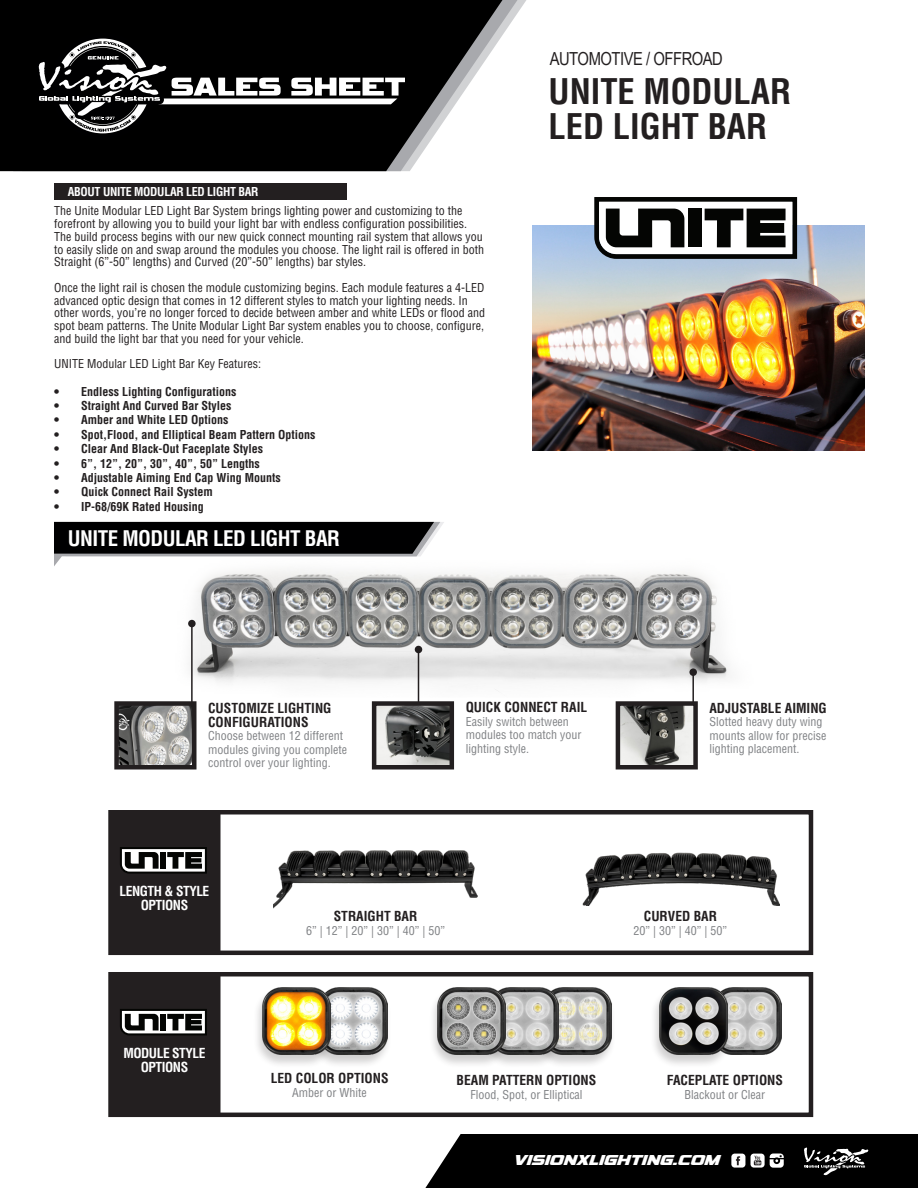
<style>
.page{position:relative;width:918px;height:1188px;background:#fff}
.page>*{position:absolute;margin:0;border:0;box-sizing:border-box;transform-origin:0 0}
.t1{font:700 condensed 34.5px/34.5px "Helvetica";color:#231f20}
.t2{font:700 condensed 21px "Helvetica";letter-spacing:-.025em;color:#fff}
.t3{font:18px "Arial Narrow";letter-spacing:-.025em;color:#231f20}
.t4{font:italic 14.85px "Vipnagorgialla";color:#fff}
.t5{font:700 condensed 13.5px/13.5px "Helvetica";color:#231f20}
.t6{font:700 condensed 13.5px/13.5px "Helvetica";letter-spacing:-.035em;color:#fff;text-align:center}
.t7{font:condensed 12px/12.8px "Helvetica";color:#231f20}
.t8{font:condensed 12px/13.5px "Helvetica";color:#808285}
.t9{font:700 condensed 12px "Helvetica";color:#231f20}
.t10{font:700 condensed 12px "Helvetica";letter-spacing:-.025em;color:#fff}
</style>
<div class="page">
<svg style="left:502px;top:0;width:16px;height:36px"></svg>
<svg style="left:0;top:0;width:502px;height:171px;background:#303031"></svg>
<svg style="left:425px;top:1134px;width:493px;height:54px;background:#121212"></svg>
<svg style="left:36px;top:32px;width:369px;height:108px;background:#2c2c2d"></svg>
<div style="left:108px;top:972px;width:705px;height:145px;border:4px solid #231f20"></div>
<div style="left:534px;top:987px;width:82px;height:81px;background:#231f20;opacity:.21"></div>
<img style="left:563px;top:987px;width:49px;height:68px">
<div style="left:111px;top:812px;width:108px;height:141px;background:#231f20"></div>
<div style="left:111px;top:974px;width:108px;height:141px;background:#231f20"></div>
<div style="left:54px;top:184px;width:293px;height:16px;background:#231f20"></div>
<div style="left:108px;top:810px;width:705px;height:145px;border:4px solid #231f20"></div>
<svg style="left:54px;top:522px;width:390px;height:44px;background:#323233"></svg>
<img style="left:162px;top:559px;width:567px;height:138px">
<img style="left:533px;top:226px;width:331px;height:225px">
<svg style="left:594px;top:197px;width:203px;height:62px"></svg>
<svg style="left:120px;top:847px;width:87px;height:27px;background:#6d6d6c"></svg>
<svg style="left:120px;top:1009px;width:87px;height:26px;background:#707170"></svg>
<div style="left:482px;top:987px;width:81px;height:81px;background:#231f20;opacity:.21"></div>
<img style="left:510px;top:987px;width:49px;height:68px">
<div style="left:429px;top:987px;width:81px;height:81px;background:#231f20;opacity:.21"></div>
<img style="left:438px;top:987px;width:68px;height:68px">
<img style="left:732px;top:987px;width:49px;height:68px">
<div style="left:650px;top:987px;width:82px;height:81px;background:#231f20;opacity:.21"></div>
<img style="left:659px;top:987px;width:68px;height:68px">
<div style="left:310px;top:987px;width:82px;height:81px;background:#231f20;opacity:.21"></div>
<img style="left:334px;top:987px;width:54px;height:68px">
<div style="left:253px;top:987px;width:81px;height:81px;background:#231f20;opacity:.21"></div>
<img style="left:262px;top:987px;width:68px;height:68px">
<img style="left:274px;top:850px;width:203px;height:58px">
<img style="left:582px;top:852px;width:198px;height:54px">
<hr style="left:191px;top:624px;width:2px;height:82px;background:#231f20">
<div style="left:188px;top:620px;width:8px;height:7px;background:#231f20;border-radius:50%"></div>
<hr style="left:692px;top:672px;width:2px;height:34px;background:#231f20">
<div style="left:689px;top:668px;width:8px;height:8px;background:#231f20;border-radius:50%"></div>
<hr style="left:418px;top:649px;width:1px;height:57px;background:#231f20">
<div style="left:415px;top:646px;width:7px;height:7px;background:#231f20;border-radius:50%"></div>
<img style="left:119px;top:706px;width:72px;height:59px">
<div style="left:114px;top:701px;width:82px;height:69px;border:4px solid #231f20"></div>
<img style="left:621px;top:706px;width:72px;height:59px">
<div style="left:616px;top:701px;width:82px;height:69px;border:4px solid #231f20"></div>
<img style="left:377px;top:706px;width:72px;height:59px">
<div style="left:372px;top:701px;width:82px;height:69px;border:4px solid #231f20"></div>
<hr style="left:216px;top:974px;width:4px;height:141px;background:#231f20">
<hr style="left:216px;top:812px;width:4px;height:141px;background:#231f20">
<h3 class="t3" style="left:550px;top:45px;width:175px">AUTOMOTIVE / OFFROAD</h3>
<p class="t10" style="left:68px;top:184px;width:192px">ABOUT UNITE MODULAR LED LIGHT BAR</p>
<p class="t7" style="left:54px;top:205px;width:431px">The Unite Modular LED Light Bar System brings lighting power and customizing to the forefront by allowing you to build your light bar with endless configuration possibilities.<br>The build process begins with our new quick connect mounting rail system that allows you to easily slide on and swap around the modules you choose. The light rail is offered in both Straight (6”-50” lengths) and Curved (20”-50” lengths) bar styles.</p>
<p class="t7" style="left:54px;top:281px;width:432px">Once the light rail is chosen the module customizing begins. Each module features a 4-LED advanced optic design that comes in 12 different styles to match your lighting needs. In other words, you’re no longer forced to decide between amber and white LEDs or flood and spot beam patterns. The Unite Modular Light Bar system enables you to choose, configure, and build the light bar that you need for your vehicle.</p>
<p class="t7" style="left:54px;top:358px;width:208px">UNITE Modular LED Light Bar Key Features:</p>
<p class="t9" style="left:54px;top:384px;width:184px">• Endless Lighting Configurations</p>
<p class="t9" style="left:54px;top:398px;width:179px">• Straight And Curved Bar Styles</p>
<p class="t9" style="left:54px;top:412px;width:176px">• Amber and White LED Options</p>
<p class="t9" style="left:54px;top:427px;width:263px">• Spot,Flood, and Elliptical Beam Pattern Options</p>
<p class="t9" style="left:54px;top:441px;width:211px">• Clear And Black-Out Faceplate Styles</p>
<p class="t9" style="left:54px;top:456px;width:207px">• 6”, 12”, 20”, 30”, 40”, 50” Lengths</p>
<p class="t9" style="left:54px;top:470px;width:228px">• Adjustable Aiming End Cap Wing Mounts</p>
<p class="t9" style="left:54px;top:484px;width:160px">• Quick Connect Rail System</p>
<p class="t9" style="left:54px;top:499px;width:151px">• IP-68/69K Rated Housing</p>
<h2 class="t2" style="left:68px;top:526px;width:274px">UNITE MODULAR LED LIGHT BAR</h2>
<h1 class="t1" style="left:549px;top:74px;width:244px">UNITE MODULAR<br>LED LIGHT BAR</h1>
<p class="t5" style="left:208px;top:701px;width:125px">CUSTOMIZE LIGHTING<br>CONFIGURATIONS</p>
<p class="t8" style="left:208px;top:729px;width:140px">Choose between 12 different modules giving you complete control over your lighting.</p>
<p class="t5" style="left:466px;top:701px;width:123px">QUICK CONNECT RAIL</p>
<p class="t8" style="left:466px;top:715px;width:117px">Easily switch between modules too match your lighting style.</p>
<p class="t5" style="left:709px;top:701px;width:119px">ADJUSTABLE AIMING</p>
<p class="t8" style="left:709px;top:715px;width:118px">Slotted heavy duty wing mounts allow for precise lighting placement.</p>
<p class="t6" style="left:120px;top:884px;width:91px">LENGTH &amp; STYLE<br>OPTIONS</p>
<p class="t6" style="left:123px;top:1046px;width:84px">MODULE STYLE<br>OPTIONS</p>
<p class="t5" style="left:334px;top:910px;width:85px">STRAIGHT BAR</p>
<p class="t8" style="left:306px;top:924px;width:141px">6” | 12” | 20” | 30” | 40” | 50”</p>
<p class="t5" style="left:644px;top:910px;width:75px">CURVED BAR</p>
<p class="t8" style="left:634px;top:924px;width:95px">20” | 30” | 40” | 50”</p>
<p class="t5" style="left:271px;top:1072px;width:119px">LED COLOR OPTIONS</p>
<p class="t8" style="left:292px;top:1086px;width:76px">Amber or White</p>
<p class="t5" style="left:457px;top:1073px;width:141px">BEAM PATTERN OPTIONS</p>
<p class="t8" style="left:470px;top:1087px;width:114px">Flood, Spot, or Elliptical</p>
<p class="t5" style="left:667px;top:1073px;width:118px">FACEPLATE OPTIONS</p>
<p class="t8" style="left:685px;top:1087px;width:82px">Blackout or Clear</p>
<p class="t4" style="left:513px;top:1152px;width:213px">VISIONXLIGHTING.COM</p>
</div>
